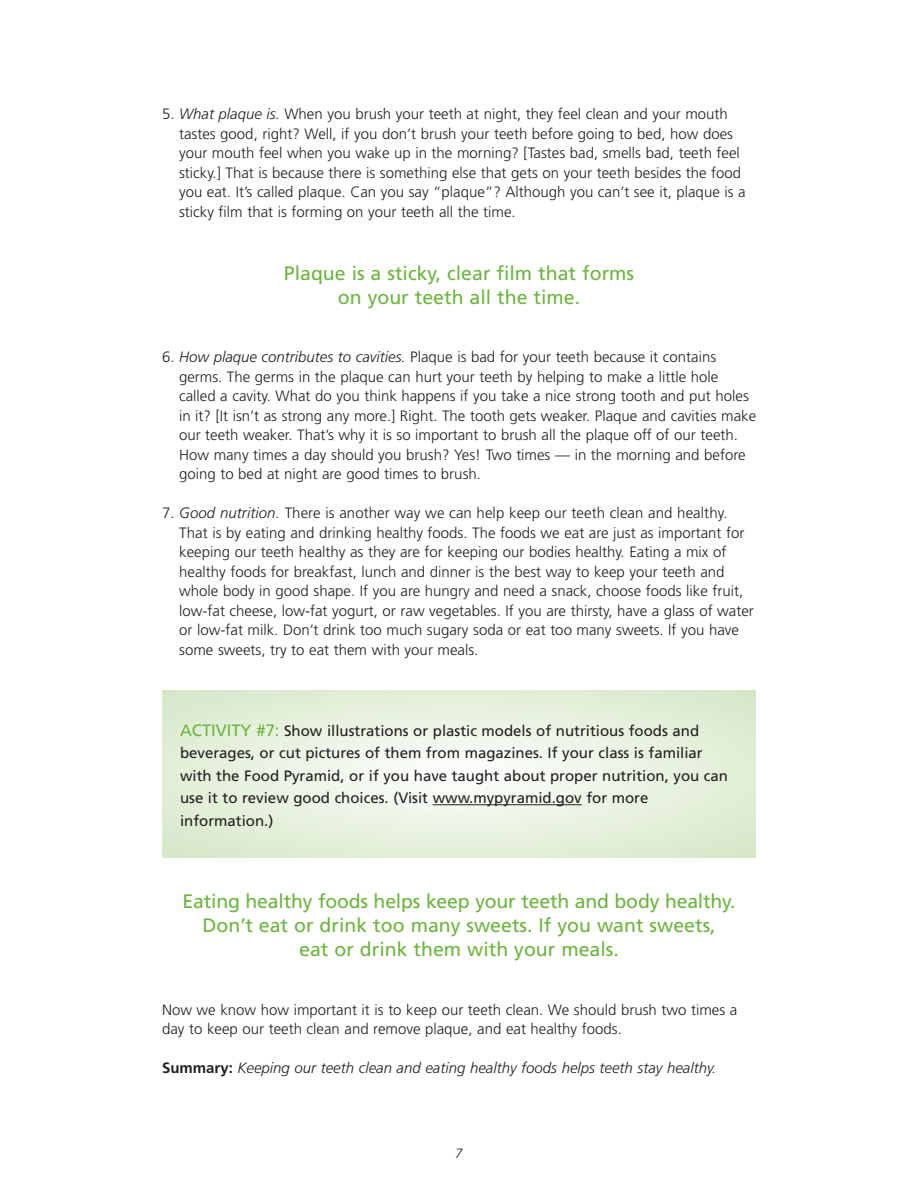
<style>
.page{position:relative;width:918px;height:1188px;background:#fff}
.page>*{position:absolute;margin:0;border:0;box-sizing:border-box;transform-origin:0 0}
.t1{font:19.5px/24px "Frutiger";color:#6cb43f;text-align:center}
.t2{font:300 15px/19.5px "Frutiger";color:#231f20}
.t3{font:15px/22.5px "Frutiger";color:#231f20}
.t4{font:italic 300 15px "Frutiger";color:#231f20}
.t5{font:italic 300 13.5px "Frutiger";color:#231f20}
.s1{font-style:italic}
.s2{font-size:16.5px;color:#6cb43f}
.s3{font-weight:700;font-style:normal}
</style>
<div class="page">
<div style="left:162px;top:691px;width:594px;height:167px;background:#dfecd3"></div>
<div style="left:167px;top:691px;width:584px;height:166px;background:#e2eed7;border-radius:50%"></div>
<div style="left:199px;top:700px;width:520px;height:148px;background:#e5f0db;border-radius:50%"></div>
<div style="left:232px;top:709px;width:454px;height:130px;background:#e8f2e0;border-radius:50%"></div>
<div style="left:264px;top:719px;width:390px;height:111px;background:#ebf4e4;border-radius:50%"></div>
<div style="left:297px;top:728px;width:324px;height:92px;background:#eef5e8;border-radius:50%"></div>
<div style="left:323px;top:735px;width:272px;height:78px;background:#f1f7ec;border-radius:50%"></div>
<div style="left:349px;top:743px;width:220px;height:63px;background:#f4f9f0;border-radius:50%"></div>
<div style="left:381px;top:752px;width:156px;height:44px;background:#f7faf4;border-radius:50%"></div>
<div style="left:407px;top:759px;width:104px;height:30px;background:#f9fcf8;border-radius:50%"></div>
<div style="left:433px;top:767px;width:52px;height:15px;background:#fcfefc;border-radius:50%"></div>
<hr style="left:433px;top:804px;width:37px;height:1px;background:#231f20">
<hr style="left:469px;top:804px;width:113px;height:1px;background:#231f20">
<p class="t2" style="left:179px;top:105px;width:568px;text-indent:-17px">5. <span class="s1">What plaque is.</span> When you brush your teeth at night, they feel clean and your mouth tastes good, right? Well, if you don’t brush your teeth before going to bed, how does your mouth feel when you wake up in the morning? [Tastes bad, smells bad, teeth feel sticky.] That is because there is something else that gets on your teeth besides the food you eat. It’s called plaque. Can you say “plaque”? Although you can’t see it, plaque is a sticky film that is forming on your teeth all the time.</p>
<h1 class="t1" style="left:284px;top:262px;width:352px">Plaque is a sticky, clear film that forms on your teeth all the time.</h1>
<p class="t2" style="left:179px;top:348px;width:579px;text-indent:-17px">6. <span class="s1">How plaque contributes to cavities.</span> Plaque is bad for your teeth because it contains germs. The germs in the plaque can hurt your teeth by helping to make a little hole called a cavity. What do you think happens if you take a nice strong tooth and put holes in it? [It isn’t as strong any more.] Right. The tooth gets weaker. Plaque and cavities make our teeth weaker. That’s why it is so important to brush all the plaque off of our teeth.<br>How many times a day should you brush? Yes! Two times — in the morning and before going to bed at night are good times to brush.</p>
<p class="t2" style="left:179px;top:504px;width:576px;text-indent:-17px">7. <span class="s1">Good nutrition.</span> There is another way we can help keep our teeth clean and healthy.<br>That is by eating and drinking healthy foods. The foods we eat are just as important for keeping our teeth healthy as they are for keeping our bodies healthy. Eating a mix of healthy foods for breakfast, lunch and dinner is the best way to keep your teeth and whole body in good shape. If you are hungry and need a snack, choose foods like fruit, low-fat cheese, low-fat yogurt, or raw vegetables. If you are thirsty, have a glass of water or low-fat milk. Don’t drink too much sugary soda or eat too many sweets. If you have some sweets, try to eat them with your meals.</p>
<p class="t3" style="left:180px;top:720px;width:550px"><span class="s2">ACTIVITY #7:</span> Show illustrations or plastic models of nutritious foods and beverages, or cut pictures of them from magazines. If your class is familiar with the Food Pyramid, or if you have taught about proper nutrition, you can use it to review good choices. (Visit www.mypyramid.gov for more information.)</p>
<h1 class="t1" style="left:183px;top:891px;width:554px">Eating healthy foods helps keep your teeth and body healthy.<br>Don’t eat or drink too many sweets. If you want sweets,<br>eat or drink them with your meals.</h1>
<p class="t2" style="left:162px;top:1001px;width:577px">Now we know how important it is to keep our teeth clean. We should brush two times a day to keep our teeth clean and remove plaque, and eat healthy foods.</p>
<p class="t4" style="left:162px;top:1062px;width:556px"><span class="s3">Summary:</span> Keeping our teeth clean and eating healthy foods helps teeth stay healthy.</p>
<p class="t5" style="left:455px;top:1148px;width:9px">7</p>
</div>
